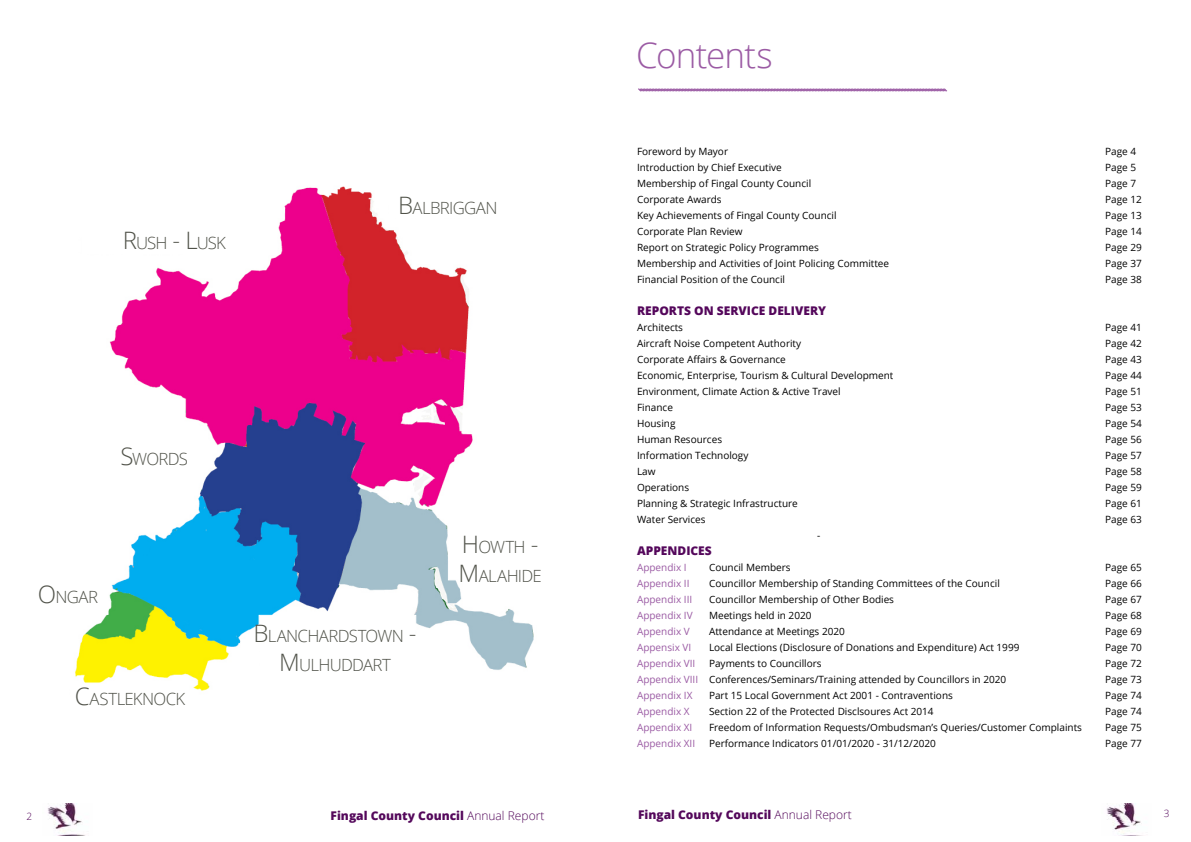
<style>
.page{position:relative;width:1191px;height:842px;background:#fff}
.page>*{position:absolute;margin:0;border:0;box-sizing:border-box;transform-origin:0 0}
.t1{font:300 35px "Open Sans";letter-spacing:-.025em;color:#9b5ba4}
.t2{font:300 16.8px/28.8px "Open Sans";letter-spacing:-.04em;color:#51534a;text-align:center}
.t3{font:800 12px "Open Sans";color:#54085b}
.t4{font:800 12px "Open Sans";color:#54075b}
.t5{font:10px "Open Sans";color:#000}
.t6{font:10px "Open Sans";color:#9b5ba4}
.t7{font:300 10px "Open Sans";color:#54075b}
.s1{font-size:24px}
.s2{color:#9b5ba4}
.s3{font-weight:300}
</style>
<div class="page">
<img style="left:1106px;top:803px;width:37px;height:33px">
<img style="left:47px;top:803px;width:38px;height:33px">
<img style="left:75px;top:186px;width:459px;height:505px">
<svg style="left:638px;top:88px;width:309px;height:4px"></svg>
<div style="left:43px;top:589px;width:65px;height:26px;background:#fff"></div>
<div style="left:70px;top:682px;width:109px;height:28px;background:#fff"></div>
<div style="left:78px;top:443px;width:132px;height:27px;background:#fff"></div>
<div style="left:81px;top:227px;width:142px;height:28px;background:#fff"></div>
<div style="left:388px;top:191px;width:108px;height:28px;background:#fff"></div>
<div style="left:259px;top:615px;width:157px;height:63px;background:#fff"></div>
<div style="left:448px;top:520px;width:127px;height:60px;background:#fff"></div>
<h2 class="t2" style="left:123px;top:228px;width:105px"><span class="s1">R</span>USH <span class="s1">- L</span>USK</h2>
<h2 class="t2" style="left:398px;top:193px;width:101px"><span class="s1">B</span>ALB RIGGAN</h2>
<h2 class="t2" style="left:120px;top:444px;width:69px"><span class="s1">S</span>WORDS</h2>
<h2 class="t2" style="left:38px;top:582px;width:62px"><span class="s1">O</span>NGAR</h2>
<h2 class="t2" style="left:75px;top:684px;width:112px"><span class="s1">C</span>ASTLEKNOCK</h2>
<h2 class="t2" style="left:253px;top:621px;width:165px"><span class="s1">B</span>LANCHARDSTOWN <span class="s1">-<br>M</span>ULHUDDART</h2>
<h2 class="t2" style="left:458px;top:532px;width:85px;text-align:left"><span class="s1">H</span> OWTH <span class="s1">-<br>M</span>ALAHIDE</h2>
<h1 class="t1" style="left:636px;top:32px;width:138px">Contents</h1>
<p class="t5" style="left:637px;top:145px;width:93px">Foreword by Mayor</p>
<p class="t5" style="left:1105px;top:145px;width:32px">Page 4</p>
<p class="t5" style="left:637px;top:161px;width:146px">Introduction by Chief Executive</p>
<p class="t5" style="left:1105px;top:161px;width:32px">Page 5</p>
<p class="t5" style="left:637px;top:177px;width:176px">Membership of Fingal County Council</p>
<p class="t5" style="left:1105px;top:177px;width:32px">Page 7</p>
<p class="t5" style="left:637px;top:193px;width:86px">Corporate Awards</p>
<p class="t5" style="left:1105px;top:193px;width:38px">Page 12</p>
<p class="t5" style="left:637px;top:209px;width:201px">Key Achievements of Fingal County Council</p>
<p class="t5" style="left:1105px;top:209px;width:38px">Page 13</p>
<p class="t5" style="left:637px;top:225px;width:107px">Corporate Plan Review</p>
<p class="t5" style="left:1105px;top:225px;width:38px">Page 14</p>
<p class="t5" style="left:637px;top:241px;width:183px">Report on Strategic Policy Programmes</p>
<p class="t5" style="left:1105px;top:241px;width:38px">Page 29</p>
<p class="t5" style="left:637px;top:257px;width:254px">Membership and Activities of Joint Policing Committee</p>
<p class="t5" style="left:1105px;top:257px;width:38px">Page 37</p>
<p class="t5" style="left:637px;top:273px;width:150px">Financial Position of the Council</p>
<p class="t5" style="left:1105px;top:273px;width:38px">Page 38</p>
<p class="t4" style="left:637px;top:302px;width:191px">REPORTS ON SERVICE DELIVERY</p>
<p class="t5" style="left:637px;top:321px;width:48px">Architects</p>
<p class="t5" style="left:1105px;top:321px;width:38px">Page 41</p>
<p class="t5" style="left:637px;top:337px;width:166px">Aircraft Noise Competent Authority</p>
<p class="t5" style="left:1105px;top:337px;width:38px">Page 42</p>
<p class="t5" style="left:637px;top:353px;width:150px">Corporate Affairs &amp; Governance</p>
<p class="t5" style="left:1105px;top:353px;width:38px">Page 43</p>
<p class="t5" style="left:637px;top:369px;width:258px">Economic, Enterprise, Tourism &amp; Cultural Development</p>
<p class="t5" style="left:1105px;top:369px;width:38px">Page 44</p>
<p class="t5" style="left:637px;top:385px;width:205px">Environment, Climate Action &amp; Active Travel</p>
<p class="t5" style="left:1105px;top:385px;width:38px">Page 51</p>
<p class="t5" style="left:637px;top:401px;width:37px">Finance</p>
<p class="t5" style="left:1105px;top:401px;width:38px">Page 53</p>
<p class="t5" style="left:637px;top:417px;width:40px">Housing</p>
<p class="t5" style="left:1105px;top:417px;width:38px">Page 54</p>
<p class="t5" style="left:637px;top:433px;width:87px">Human Resources</p>
<p class="t5" style="left:1105px;top:433px;width:38px">Page 56</p>
<p class="t5" style="left:637px;top:449px;width:113px">Information Technology</p>
<p class="t5" style="left:1105px;top:449px;width:38px">Page 57</p>
<p class="t5" style="left:637px;top:465px;width:20px">Law</p>
<p class="t5" style="left:1105px;top:465px;width:38px">Page 58</p>
<p class="t5" style="left:637px;top:481px;width:54px">Operations</p>
<p class="t5" style="left:1105px;top:481px;width:38px">Page 59</p>
<p class="t5" style="left:637px;top:497px;width:162px">Planning &amp; Strategic Infrastructure</p>
<p class="t5" style="left:1105px;top:497px;width:38px">Page 61</p>
<p class="t5" style="left:637px;top:513px;width:70px">Water Services</p>
<p class="t5" style="left:1105px;top:513px;width:38px">Page 63</p>
<p class="t5" style="left:817px;top:529px;width:5px">-</p>
<p class="t4" style="left:637px;top:542px;width:76px">APPENDICES</p>
<p class="t6" style="left:637px;top:561px;width:51px">Appendix I</p>
<p class="t5" style="left:709px;top:561px;width:83px">Council Members</p>
<p class="t5" style="left:1105px;top:561px;width:38px">Page 65</p>
<p class="t6" style="left:637px;top:577px;width:54px">Appendix II</p>
<p class="t5" style="left:709px;top:577px;width:292px">Councillor Membership of Standing Committees of the Council</p>
<p class="t5" style="left:1105px;top:577px;width:38px">Page 66</p>
<p class="t6" style="left:637px;top:593px;width:57px">Appendix III</p>
<p class="t5" style="left:709px;top:593px;width:186px">Councillor Membership of Other Bodies</p>
<p class="t5" style="left:1105px;top:593px;width:38px">Page 67</p>
<p class="t6" style="left:637px;top:609px;width:57px">Appendix IV</p>
<p class="t5" style="left:709px;top:609px;width:104px">Meetings held in 2020</p>
<p class="t5" style="left:1105px;top:609px;width:38px">Page 68</p>
<p class="t6" style="left:637px;top:625px;width:54px">Appendix V</p>
<p class="t5" style="left:709px;top:625px;width:137px">Attendance at Meetings 2020</p>
<p class="t5" style="left:1105px;top:625px;width:38px">Page 69</p>
<p class="t6" style="left:637px;top:641px;width:56px">Appensix VI</p>
<p class="t5" style="left:709px;top:641px;width:312px">Local Elections (Disclosure of Donations and Expenditure) Act 1999</p>
<p class="t5" style="left:1105px;top:641px;width:38px">Page 70</p>
<p class="t6" style="left:637px;top:657px;width:60px">Appendix VII</p>
<p class="t5" style="left:709px;top:657px;width:114px">Payments to Councillors</p>
<p class="t5" style="left:1105px;top:657px;width:38px">Page 72</p>
<p class="t5" style="left:637px;top:673px;width:371px"><span class="s2">Appendix VIII</span> Conferences/Seminars/Training attended by Councillors in 2020</p>
<p class="t5" style="left:1105px;top:673px;width:38px">Page 73</p>
<p class="t6" style="left:637px;top:689px;width:57px">Appendix IX</p>
<p class="t5" style="left:709px;top:689px;width:245px">Part 15 Local Government Act 2001 - Contraventions</p>
<p class="t5" style="left:1105px;top:689px;width:38px">Page 74</p>
<p class="t6" style="left:637px;top:705px;width:54px">Appendix X</p>
<p class="t5" style="left:709px;top:705px;width:226px">Section 22 of the Protected Disclsoures Act 2014</p>
<p class="t5" style="left:1105px;top:705px;width:38px">Page 74</p>
<p class="t6" style="left:637px;top:721px;width:57px">Appendix XI</p>
<p class="t5" style="left:709px;top:721px;width:374px">Freedom of Information Requests/Ombudsman’s Queries/Customer Complaints</p>
<p class="t5" style="left:1105px;top:721px;width:38px">Page 75</p>
<p class="t6" style="left:637px;top:737px;width:60px">Appendix XII</p>
<p class="t5" style="left:709px;top:737px;width:228px">Performance Indicators 01/01/2020 - 31/12/2020</p>
<p class="t5" style="left:1105px;top:737px;width:38px">Page 77</p>
<p class="t7" style="left:27px;top:809px;width:7px">2</p>
<p class="t3" style="left:330px;top:806px;width:215px">Fingal County Council <span class="s3">Annual Report</span></p>
<p class="t3" style="left:638px;top:805px;width:215px">Fingal County Council <span class="s3">Annual Report</span></p>
<p class="t7" style="left:1163px;top:806px;width:7px">3</p>
</div>
